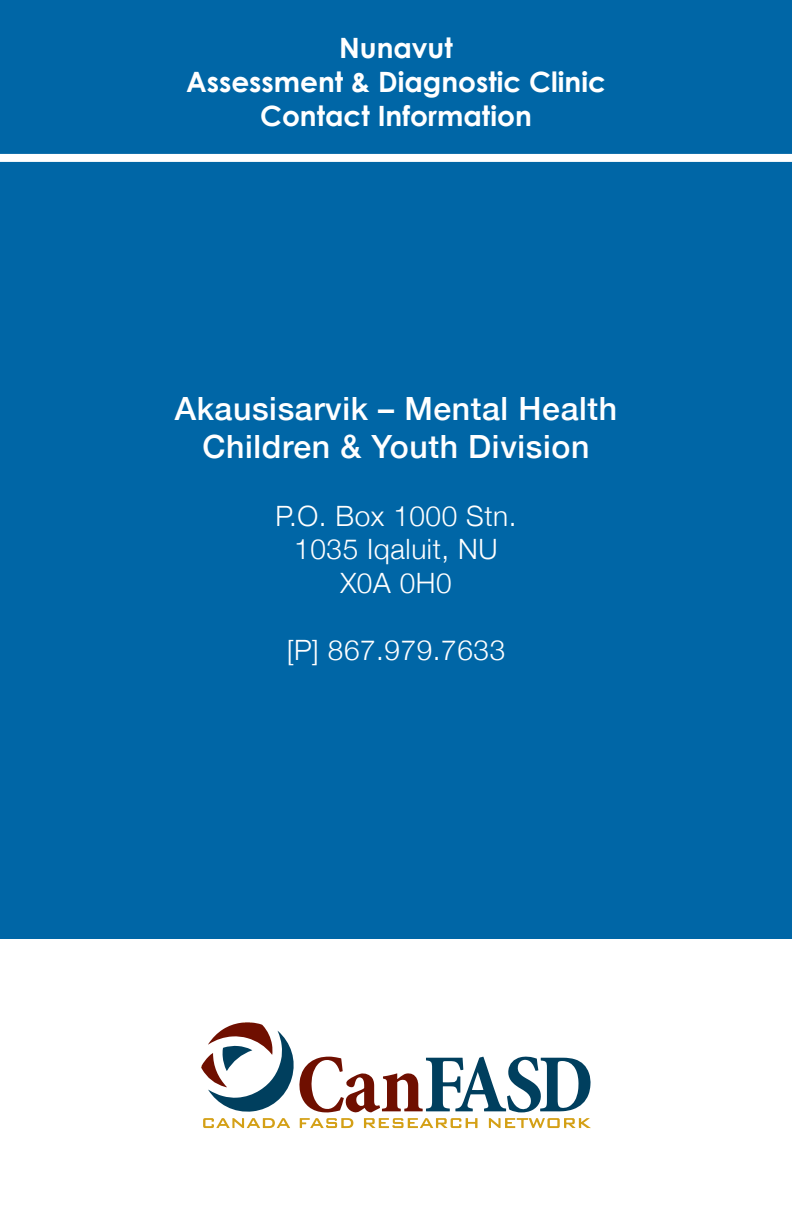
<style>
.page{position:relative;width:792px;height:1224px;background:#fff}
.page>*{position:absolute;margin:0;border:0;box-sizing:border-box;transform-origin:0 0}
.Paragraph_Style_3{font:500 32px/38.4px "Helvetica Neue";letter-spacing:.02em;color:#fff;text-align:center}
.t1{font:700 28px "Century Gothic";color:#fff}
.Paragraph_Style_3-2{font:300 28px "Helvetica Neue";letter-spacing:.02em;color:#fff}
</style>
<div class="page">
<div style="left:0;top:0;width:792px;height:939px;background:#0066a6"></div>
<div style="left:0;top:154px;width:792px;height:8px;background:#fff"></div>
<svg style="left:201px;top:1022px;width:390px;height:106px"></svg>
<p class="t1" style="left:339px;top:31px;width:115px">Nunavut</p>
<p class="t1" style="left:186px;top:64px;width:422px">Assessment &amp; Diagnostic Clinic</p>
<p class="t1" style="left:260px;top:98px;width:273px">Contact Information</p>
<p class="Paragraph_Style_3" style="left:175px;top:387px;width:444px">Akausisarvik – Mental Health<br>Children &amp; Youth Division</p>
<p class="Paragraph_Style_3-2" style="left:275px;top:493px;width:243px">P.O. Box 1000 Stn.</p>
<p class="Paragraph_Style_3-2" style="left:294px;top:527px;width:205px">1035 Iqaluit, NU</p>
<p class="Paragraph_Style_3-2" style="left:340px;top:560px;width:113px">X0A 0H0</p>
<p class="Paragraph_Style_3-2" style="left:287px;top:627px;width:220px">[P] 867.979.7633</p>
</div>
